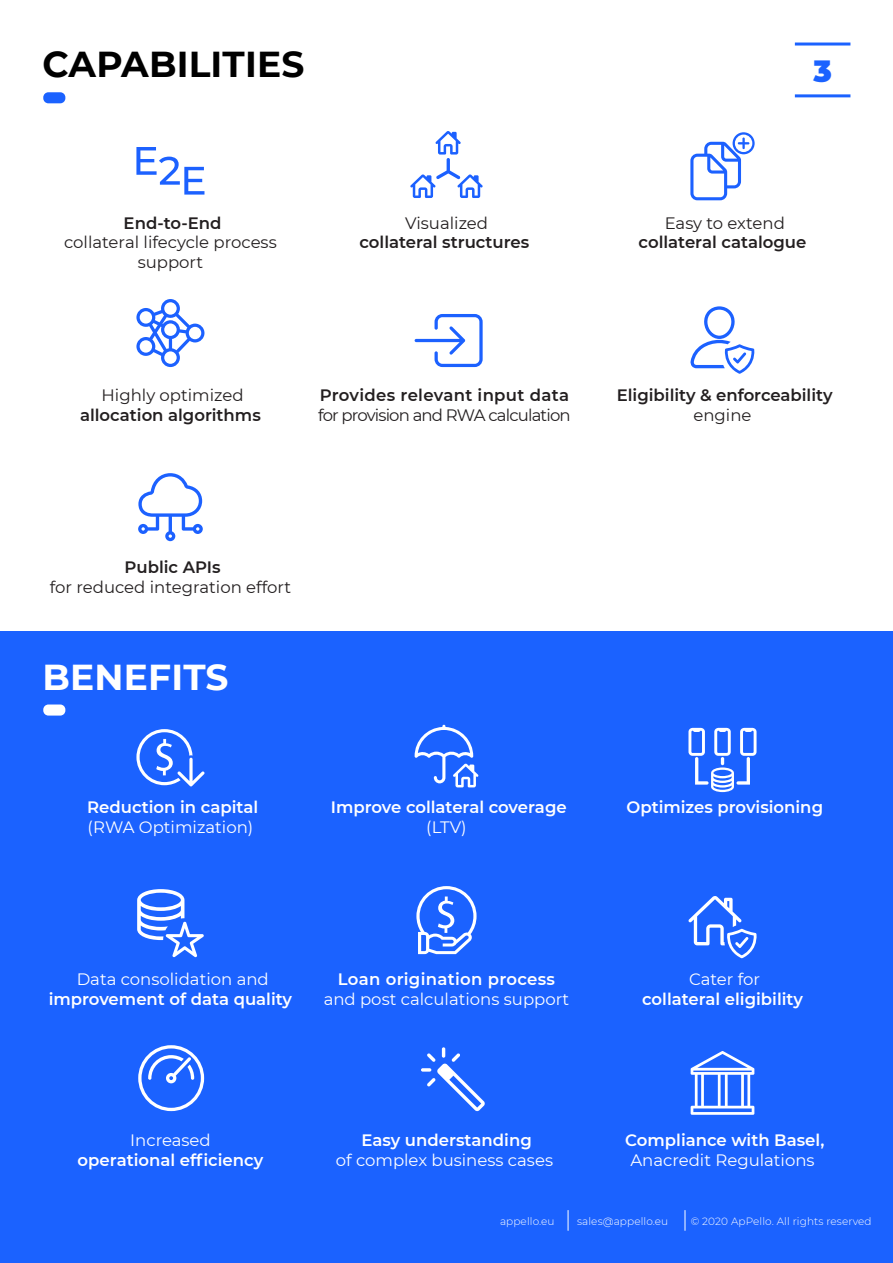
<style>
.page{position:relative;width:893px;height:1263px;background:#fff}
.page>*{position:absolute;margin:0;border:0;box-sizing:border-box;transform-origin:0 0}
.Cím_Címlap{font:700 36px "Montserrat";letter-spacing:.005em;color:#000}
.Cím_Címlap-2{font:700 36px "Montserrat";letter-spacing:.005em;color:#fff}
.Headline_1{font:900 30px "Montserrat";color:#1b62ff}
.Card{font:600 16.5px/19.8px "Montserrat";color:#fff;text-align:center}
.Card-2{font:600 16.5px/19.8px "Montserrat";color:#231f20;text-align:center}
.Card-3{font:16.5px/19.8px "Montserrat";color:#231f20;text-align:center}
.Card-4{font:16.5px "Montserrat";color:#fff}
.Card-5{font:16.5px "Montserrat";letter-spacing:-.05em;color:#231f20}
.Card-6{font:600 16.5px "Montserrat";letter-spacing:.02em;color:#231f20}
.Card-7{font:600 16.5px "Montserrat";letter-spacing:.02em;color:#fff}
.Lábjegyzet{font:300 10.5px "Montserrat";letter-spacing:.01em;color:#fff}
.s1{font-weight:400}
</style>
<div class="page">
<div style="left:0;top:631px;width:893px;height:632px;background:#1b62ff"></div>
<div style="left:43px;top:704px;width:22px;height:11px;background:#fff;border-radius:5px"></div>
<svg style="left:568px;top:1210px;width:1px;height:20px"></svg>
<svg style="left:685px;top:1210px;width:1px;height:20px"></svg>
<div style="left:43px;top:92px;width:22px;height:11px;background:#1b62ff;border-radius:5px"></div>
<hr style="left:795px;top:43px;width:55px;height:3px;background:#1b62ff">
<hr style="left:795px;top:94px;width:55px;height:3px;background:#1b62ff">
<svg style="left:136px;top:147px;width:68px;height:48px"></svg>
<svg style="left:410px;top:131px;width:73px;height:67px"></svg>
<svg style="left:690px;top:132px;width:65px;height:68px"></svg>
<svg style="left:136px;top:299px;width:68px;height:68px"></svg>
<svg style="left:415px;top:314px;width:68px;height:53px"></svg>
<svg style="left:690px;top:306px;width:65px;height:68px"></svg>
<svg style="left:138px;top:473px;width:65px;height:68px"></svg>
<svg style="left:136px;top:729px;width:68px;height:57px"></svg>
<svg style="left:415px;top:725px;width:63px;height:62px"></svg>
<svg style="left:688px;top:728px;width:68px;height:64px"></svg>
<svg style="left:137px;top:889px;width:67px;height:68px"></svg>
<svg style="left:416px;top:886px;width:61px;height:68px"></svg>
<svg style="left:688px;top:896px;width:69px;height:62px"></svg>
<svg style="left:138px;top:1045px;width:66px;height:66px"></svg>
<svg style="left:421px;top:1047px;width:64px;height:64px"></svg>
<svg style="left:691px;top:1051px;width:63px;height:64px"></svg>
<p class="Cím_Címlap" style="left:43px;top:39px;width:263px">CAPABILITIES</p>
<p class="Headline_1" style="left:813px;top:48px;width:20px">3</p>
<p class="Card-2" style="left:124px;top:212px;width:99px">End-to-End</p>
<p class="Card-3" style="left:64px;top:232px;width:214px">collateral lifecycle process support</p>
<p class="Card-3" style="left:405px;top:212px;width:84px">Visualized</p>
<p class="Card-2" style="left:359px;top:232px;width:171px">collateral structures</p>
<p class="Card-3" style="left:102px;top:384px;width:144px">Highly optimized</p>
<p class="Card-2" style="left:80px;top:404px;width:182px">allocation algorithms</p>
<p class="Card-6" style="left:320px;top:383px;width:251px">Provides relevant input data</p>
<p class="Card-5" style="left:318px;top:403px;width:254px">for provision and RWA calculation</p>
<p class="Card-3" style="left:665px;top:212px;width:122px">Easy to extend</p>
<p class="Card-2" style="left:639px;top:232px;width:169px">collateral catalogue</p>
<p class="Card-2" style="left:617px;top:384px;width:217px">Eligibility &amp; enforceability <span class="s1">engine</span></p>
<p class="Card-2" style="left:125px;top:556px;width:98px">Public APIs</p>
<p class="Card-3" style="left:50px;top:576px;width:243px">for reduced integration effort</p>
<p class="Cím_Címlap-2" style="left:43px;top:651px;width:188px">BENEFITS</p>
<p class="Card" style="left:87px;top:796px;width:172px">Reduction in capital</p>
<p class="Card-4" style="left:88px;top:815px;width:167px">(RWA Optimization)</p>
<p class="Card" style="left:331px;top:796px;width:237px">Improve collateral coverage <span class="s1">(LTV)</span></p>
<p class="Card" style="left:626px;top:796px;width:198px">Optimizes provisioning</p>
<p class="Card" style="left:49px;top:968px;width:245px"><span class="s1">Data consolidation and </span>improvement of data quality</p>
<p class="Card-7" style="left:338px;top:967px;width:219px">Loan origination process</p>
<p class="Card-4" style="left:324px;top:987px;width:247px">and post calculations support</p>
<p class="Card-4" style="left:689px;top:968px;width:73px">Cater for</p>
<p class="Card" style="left:642px;top:988px;width:162px">collateral eligibility</p>
<p class="Card-4" style="left:130px;top:1129px;width:82px">Increased</p>
<p class="Card" style="left:78px;top:1150px;width:187px">operational efficiency</p>
<p class="Card" style="left:361px;top:1130px;width:172px">Easy understanding</p>
<p class="Card-4" style="left:336px;top:1149px;width:219px">of complex business cases</p>
<p class="Card" style="left:625px;top:1130px;width:201px">Compliance with Basel,<br><span class="s1">Anacredit Regulations</span></p>
<p class="Lábjegyzet" style="left:500px;top:1214px;width:56px">appello.eu</p>
<p class="Lábjegyzet" style="left:577px;top:1214px;width:93px">sales@appello.eu</p>
<p class="Lábjegyzet" style="left:691px;top:1214px;width:182px">© 2020 ApPello. All rights reserved</p>
</div>
